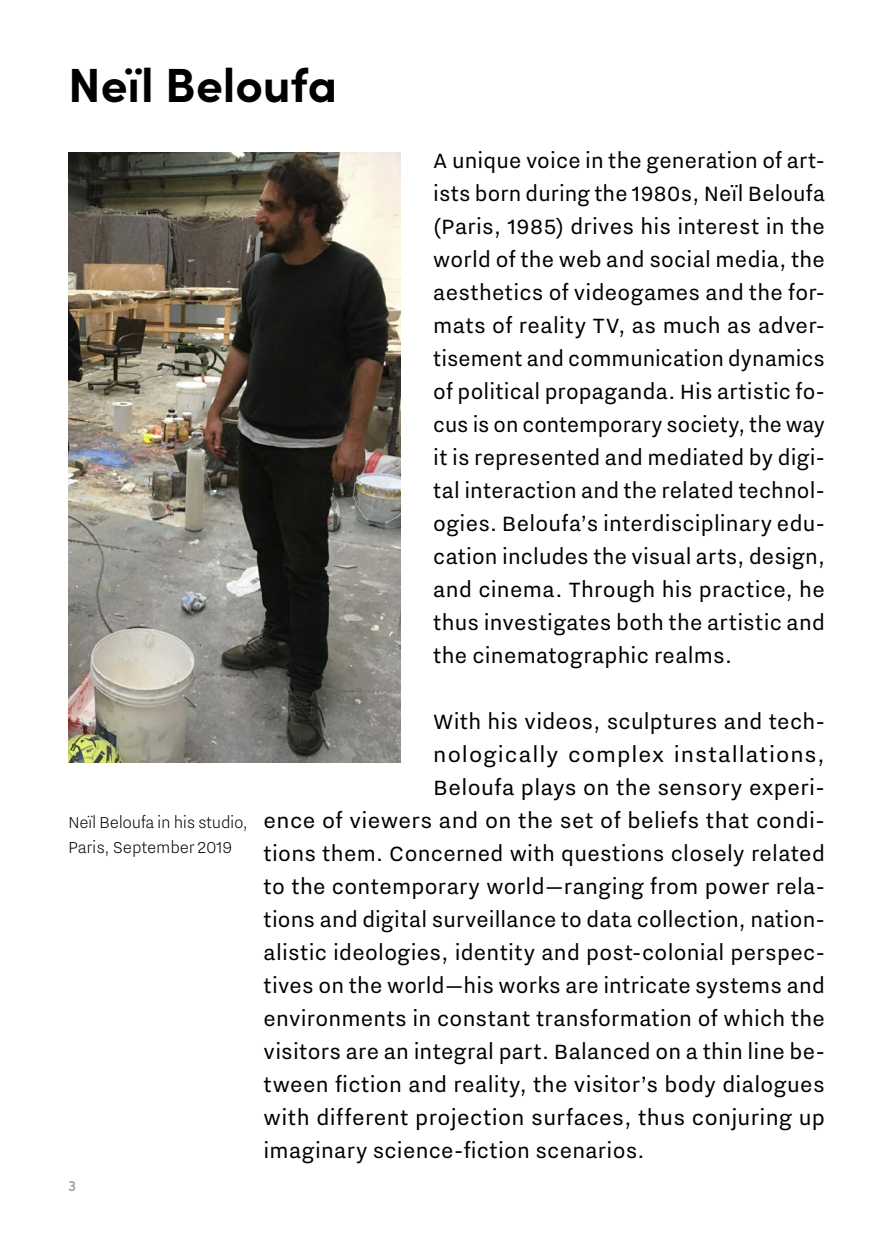
<style>
.page{position:relative;width:893px;height:1259px;background:#fff}
.page>*{position:absolute;margin:0;border:0;box-sizing:border-box;transform-origin:0 0}
.t1{font:700 48px "Sofia Pro";letter-spacing:-.005em;color:#000}
.t2{font:25.5px/33px "Nitti Grotesk";letter-spacing:.01em;color:#000;text-align:justify}
.t3{font:25.5px "Nitti Grotesk";letter-spacing:.035em;color:#000;scale:1.04 1}
.t4{font:300 19.5px/24.6px "Nitti Grotesk";letter-spacing:-.02em;color:#000}
.t5{font:15px "Sofia Pro";color:#939598}
</style>
<div class="page">
<img style="left:68px;top:152px;width:333px;height:610px">
<h1 class="t1" style="left:68px;top:48px;width:271px">Neïl Beloufa</h1>
<p class="t2" style="left:433px;top:143px;width:393px">A unique voice in the generation of art&shy;ists born during the 1980s, Neïl Beloufa (Paris, 1985) drives his interest in the world of the web and social media, the aesthetics of videogames and the for&shy;mats of reality TV, as much as adver&shy;tisement and communication dynamics of political propaganda. His artistic fo&shy;cus is on contemporary society, the way it is represented and mediated by digi&shy;tal interaction and the related technol&shy;ogies. Beloufa’s interdisciplinary edu&shy;cation includes the visual arts, design, and cinema. Through his practice, he thus investigates both the artistic and the cinematographic realms.</p>
<p class="t4" style="left:68px;top:810px;width:181px">Neïl Beloufa in his studio,<br>Paris, September 2019</p>
<p class="t5" style="left:68px;top:1175px;width:10px">3</p>
<p class="t2" style="left:433px;top:704px;width:393px">With his videos, sculptures and tech-</p>
<p class="t3" style="left:433px;top:740px;width:378px">nologically complex installations,</p>
<p class="t2" style="left:433px;top:770px;width:393px">Beloufa plays on the sensory experi-</p>
<p class="t2" style="left:264px;top:803px;width:563px">ence of viewers and on the set of beliefs that condi-</p>
<p class="t2" style="left:264px;top:836px;width:563px">tions them. Concerned with questions closely related</p>
<p class="t2" style="left:264px;top:869px;width:563px">to the contemporary world—ranging from power rela-</p>
<p class="t2" style="left:264px;top:902px;width:563px">tions and digital surveillance to data collection, nation-</p>
<p class="t2" style="left:264px;top:935px;width:563px">alistic ideologies, identity and post-colonial perspec-</p>
<p class="t2" style="left:264px;top:968px;width:563px">tives on the world—his works are intricate systems and</p>
<p class="t2" style="left:264px;top:1001px;width:563px">environments in constant transformation of which the</p>
<p class="t2" style="left:264px;top:1034px;width:563px">visitors are an integral part. Balanced on a thin line be-</p>
<p class="t2" style="left:264px;top:1067px;width:563px">tween fiction and reality, the visitor’s body dialogues</p>
<p class="t2" style="left:264px;top:1100px;width:563px">with different projection surfaces, thus conjuring up</p>
<p class="t2" style="left:264px;top:1133px;width:382px">imaginary science-fiction scenarios.</p>
</div>
